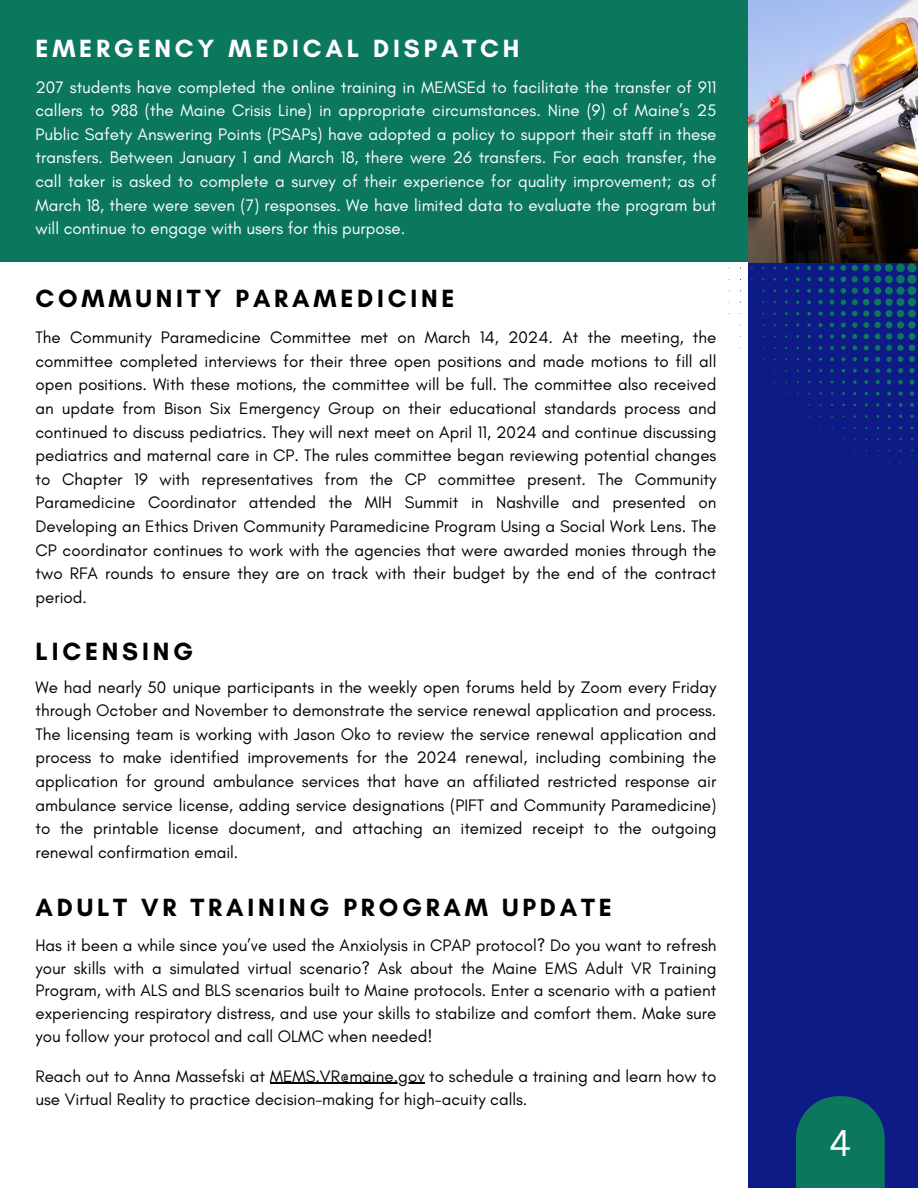
<style>
.page{position:relative;width:918px;height:1188px;background:#fff}
.page>*{position:absolute;margin:0;border:0;box-sizing:border-box;transform-origin:0 0}
.t1{font:36px "Canva Sans";color:#fff}
.t2{font:700 25.35px "Glacial Indifference";letter-spacing:.15em;color:#000}
.t3{font:700 25.35px "Glacial Indifference";letter-spacing:.15em;color:#fff}
.t4{font:16.95px/23.7px "Glacial Indifference";color:#000;text-align:justify}
.t5{font:16.95px/23.7px "Glacial Indifference";color:#fff;text-align:justify}
</style>
<div class="page">
<div style="left:748px;top:185px;width:170px;height:1003px;background:#0e1b87"></div>
<div style="left:0;top:0;width:918px;height:262px;background:#0b785e"></div>
<div style="left:796px;top:1096px;width:89px;height:92px;background:#0b785e"></div>
<svg style="left:909px;top:368px;width:6px;height:5px"></svg>
<svg style="left:898px;top:368px;width:5px;height:5px"></svg>
<svg style="left:887px;top:368px;width:5px;height:5px"></svg>
<svg style="left:910px;top:380px;width:4px;height:4px"></svg>
<svg style="left:898px;top:380px;width:5px;height:4px"></svg>
<svg style="left:875px;top:368px;width:5px;height:5px"></svg>
<svg style="left:818px;top:266px;width:5px;height:4px"></svg>
<svg style="left:818px;top:277px;width:5px;height:5px"></svg>
<svg style="left:818px;top:289px;width:5px;height:4px"></svg>
<svg style="left:887px;top:380px;width:4px;height:4px"></svg>
<svg style="left:910px;top:391px;width:4px;height:5px"></svg>
<svg style="left:818px;top:300px;width:5px;height:4px"></svg>
<svg style="left:864px;top:369px;width:4px;height:4px"></svg>
<svg style="left:899px;top:391px;width:4px;height:5px"></svg>
<svg style="left:876px;top:380px;width:4px;height:4px"></svg>
<svg style="left:818px;top:312px;width:5px;height:4px"></svg>
<svg style="left:807px;top:266px;width:4px;height:4px"></svg>
<svg style="left:807px;top:277px;width:4px;height:4px"></svg>
<svg style="left:819px;top:323px;width:4px;height:4px"></svg>
<svg style="left:887px;top:392px;width:4px;height:4px"></svg>
<svg style="left:853px;top:369px;width:4px;height:4px"></svg>
<svg style="left:807px;top:289px;width:4px;height:4px"></svg>
<svg style="left:807px;top:300px;width:4px;height:4px"></svg>
<svg style="left:864px;top:380px;width:4px;height:4px"></svg>
<svg style="left:910px;top:403px;width:4px;height:4px"></svg>
<svg style="left:876px;top:392px;width:4px;height:3px"></svg>
<svg style="left:899px;top:403px;width:3px;height:4px"></svg>
<svg style="left:807px;top:312px;width:4px;height:3px"></svg>
<svg style="left:829px;top:263px;width:88px;height:99px"></svg>
<svg style="left:853px;top:380px;width:4px;height:4px"></svg>
<svg style="left:796px;top:266px;width:3px;height:4px"></svg>
<svg style="left:887px;top:403px;width:4px;height:4px"></svg>
<svg style="left:807px;top:323px;width:4px;height:4px"></svg>
<svg style="left:819px;top:346px;width:3px;height:4px"></svg>
<svg style="left:910px;top:415px;width:4px;height:3px"></svg>
<svg style="left:853px;top:392px;width:4px;height:3px"></svg>
<img style="left:748px;top:0;width:170px;height:262px">
<hr style="left:270px;top:1083px;width:155px;height:1px;background:#000">
<p class="t3" style="left:35px;top:33px;width:485px">EMERGENCY MEDICAL DISPATCH</p>
<h1 class="t5" style="left:35px;top:75px;width:682px">207 students have completed the online training in MEMSEd to facilitate the transfer of 911 callers to 988 (the Maine Crisis Line) in appropriate circumstances. Nine (9) of Maine’s 25<br>Public Safety Answering Points (PSAPs) have adopted a policy to support their staff in these transfers. Between January 1 and March 18, there were 26 transfers. For each transfer, the call taker is asked to complete a survey of their experience for quality improvement; as of March 18, there were seven (7) responses. We have limited data to evaluate the program but will continue to engage with users for this purpose.</h1>
<p class="t2" style="left:35px;top:283px;width:421px">COMMUNITY PARAMEDICINE</p>
<p class="t4" style="left:35px;top:325px;width:682px">The Community Paramedicine Committee met on March 14, 2024. At the meeting, the committee completed interviews for their three open positions and made motions to fill all open positions. With these motions, the committee will be full. The committee also received an update from Bison Six Emergency Group on their educational standards process and continued to discuss pediatrics. They will next meet on April 11, 2024 and continue discussing pediatrics and maternal care in CP. The rules committee began reviewing potential changes to Chapter 19 with representatives from the CP committee present. The Community Paramedicine Coordinator attended the MIH Summit in Nashville and presented on Developing an Ethics Driven Community Paramedicine Program Using a Social Work Lens. The CP coordinator continues to work with the agencies that were awarded monies through the two RFA rounds to ensure they are on track with their budget by the end of the contract period.</p>
<p class="t2" style="left:35px;top:636px;width:159px">LICENSING</p>
<h1 class="t4" style="left:35px;top:675px;width:682px">We had nearly 50 unique participants in the weekly open forums held by Zoom every Friday through October and November to demonstrate the service renewal application and process.<br>The licensing team is working with Jason Oko to review the service renewal application and process to make identified improvements for the 2024 renewal, including combining the application for ground ambulance services that have an affiliated restricted response air ambulance service license, adding service designations (PIFT and Community Paramedicine) to the printable license document, and attaching an itemized receipt to the outgoing renewal confirmation email.</h1>
<p class="t2" style="left:35px;top:892px;width:578px">ADULT VR TRAINING PROGRAM UPDATE</p>
<h1 class="t4" style="left:35px;top:933px;width:682px;line-height:22.8px">Has it been a while since you’ve used the Anxiolysis in CPAP protocol? Do you want to refresh your skills with a simulated virtual scenario? Ask about the Maine EMS Adult VR Training Program, with ALS and BLS scenarios built to Maine protocols. Enter a scenario with a patient experiencing respiratory distress, and use your skills to stabilize and comfort them. Make sure you follow your protocol and call OLMC when needed!</h1>
<p class="t4" style="left:35px;top:1064px;width:682px">Reach out to Anna Massefski at MEMS.VR@maine.gov to schedule a training and learn how to</p>
<p class="t4" style="left:35px;top:1087px;width:494px">use Virtual Reality to practice decision-making for high-acuity calls.</p>
<p class="t1" style="left:829px;top:1118px;width:23px">4</p>
</div>
